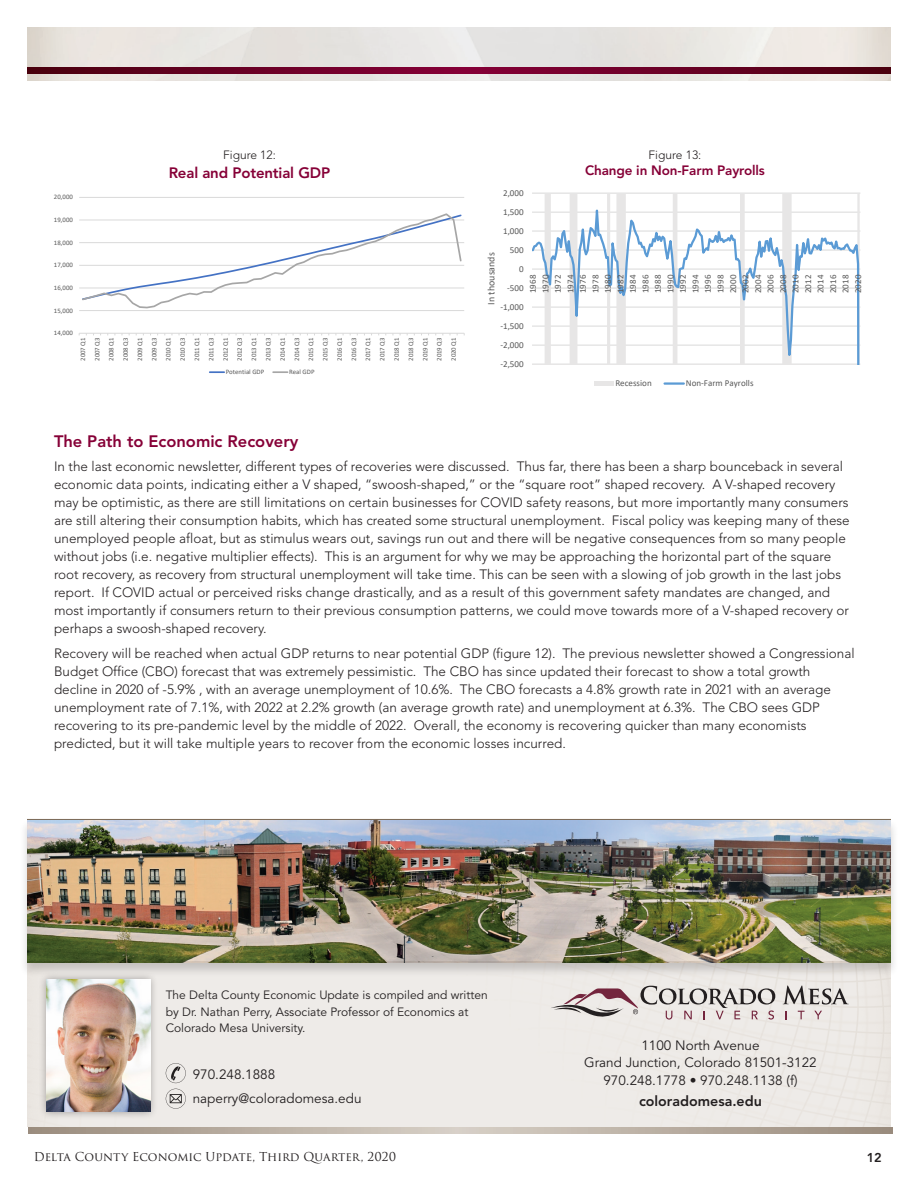
<style>
.page{position:relative;width:918px;height:1188px;background:#fff}
.page>*{position:absolute;margin:0;border:0;box-sizing:border-box;transform-origin:0 0}
.t1{font:800 16.5px "Avenir";color:#860037}
.t2{font:800 15px "Avenir";letter-spacing:-.01em;color:#860037}
.t3{font:800 14.25px "Avenir";color:#231f20}
.t4{font:300 13.5px/18px "Avenir";color:#231f20}
.t5{font:13.5px "Avenir";color:#231f20}
.t6{font:800 13.5px "Avenir";letter-spacing:-.01em;color:#860037}
.t7{font:800 12.75px "Avenir";color:#231f20}
.t8{font:12px/16.5px "Avenir";color:#231f20}
.t9{font:12px "Trajan Pro 3";color:#231f20}
.t10{font:300 12px "Avenir";color:#231f20}
.t11{font:10.05px "Calibri";letter-spacing:.005em;color:#595959}
.t12{font:9px/12.5px "Calibri";color:#595959;text-align:justify}
.t13{font:6.75px/14.2px "Calibri";color:#595959;text-align:justify}
</style>
<div class="page">
<img style="left:27px;top:27px;width:864px;height:54px">
<svg style="left:27px;top:68px;width:864px;height:6px;background:#680023"></svg>
<svg style="left:28px;top:1128px;width:864px;height:6px;background:#b8ada1"></svg>
<div style="left:27px;top:978px;width:864px;height:149px;background:#eeebe8"></div>
<svg style="left:798px;top:1011px;width:7px;height:8px"></svg>
<svg style="left:814px;top:1011px;width:8px;height:8px"></svg>
<svg style="left:783px;top:986px;width:66px;height:19px"></svg>
<svg style="left:551px;top:986px;width:224px;height:38px;background:#cdc5c4"></svg>
<svg style="left:166px;top:1063px;width:20px;height:20px"></svg>
<svg style="left:166px;top:1089px;width:20px;height:20px"></svg>
<div style="left:38px;top:971px;width:121px;height:149px;background:#231f20;opacity:.4"></div>
<img style="left:46px;top:980px;width:104px;height:131px">
<div style="left:19px;top:818px;width:880px;height:160px;background:#231f20;opacity:.2"></div>
<img style="left:27px;top:820px;width:864px;height:143px">
<hr style="left:27px;top:819px;width:864px;height:1px;background:#7c6954">
<svg style="left:532px;top:193px;width:329px;height:172px"></svg>
<div style="left:594px;top:381px;width:19px;height:5px;background:#e7e6e6"></div>
<hr style="left:665px;top:382px;width:19px;height:3px;background:#5b9bd5">
<hr style="left:79px;top:310px;width:385px;height:1px;background:#d9d9d9">
<hr style="left:79px;top:288px;width:385px;height:1px;background:#d9d9d9">
<hr style="left:79px;top:265px;width:385px;height:1px;background:#d9d9d9">
<hr style="left:79px;top:242px;width:385px;height:1px;background:#d9d9d9">
<hr style="left:79px;top:220px;width:385px;height:1px;background:#d9d9d9">
<hr style="left:79px;top:197px;width:385px;height:1px;background:#d9d9d9">
<hr style="left:79px;top:333px;width:385px;height:1px;background:#d9d9d9">
<svg style="left:81px;top:213px;width:382px;height:96px"></svg>
<svg style="left:210px;top:371px;width:14px;height:2px"></svg>
<svg style="left:273px;top:371px;width:15px;height:2px"></svg>
<p class="t13" style="left:54px;top:190px;width:20px">20,000</p>
<p class="t13" style="left:54px;top:212px;width:20px">19,000</p>
<p class="t13" style="left:54px;top:235px;width:20px">18,000</p>
<p class="t13" style="left:54px;top:258px;width:20px">17,000</p>
<p class="t13" style="left:54px;top:280px;width:20px">16,000</p>
<p class="t13" style="left:54px;top:303px;width:20px">15,000</p>
<p class="t13" style="left:54px;top:326px;width:20px">14,000</p>
<p class="t10" style="left:223px;top:148px;width:54px">Figure 12:</p>
<p class="t2" style="left:169px;top:164px;width:163px">Real and Potential GDP</p>
<p class="t13" style="left:76px;top:361px;width:25px;rotate:-90deg">2007 Q1<br>2007 Q3<br>2008 Q1<br>2008 Q3<br>2009 Q1<br>2009 Q3<br>2010 Q1<br>2010 Q3<br>2011 Q1<br>2011 Q3<br>2012 Q1<br>2012 Q3<br>2013 Q1<br>2013 Q3<br>2014 Q1<br>2014 Q3<br>2015 Q1<br>2015 Q3<br>2016 Q1<br>2016 Q3<br>2017 Q1<br>2017 Q3<br>2018 Q1<br>2018 Q3<br>2019 Q1<br>2019 Q3<br>2020 Q1</p>
<p class="t13" style="left:226px;top:365px;width:40px">Potential GDP</p>
<p class="t13" style="left:289px;top:365px;width:27px">Real GDP</p>
<p class="t12" style="left:503px;top:186px;width:22px">2,000</p>
<p class="t12" style="left:503px;top:205px;width:22px">1,500</p>
<p class="t12" style="left:503px;top:224px;width:22px">1,000</p>
<p class="t10" style="left:649px;top:148px;width:54px">Figure 13:</p>
<p class="t6" style="left:585px;top:163px;width:181px">Change in Non-Farm Payrolls</p>
<p class="t12" style="left:510px;top:243px;width:15px">500</p>
<p class="t11" style="left:484px;top:305px;width:54px;rotate:-90deg">In thousands</p>
<p class="t12" style="left:519px;top:262px;width:6px">0</p>
<p class="t12" style="left:526px;top:293px;width:20px;rotate:-90deg">1968<br>1970<br>1972<br>1974<br>1976<br>1978<br>1980<br>1982<br>1984<br>1986<br>1988<br>1990<br>1992<br>1994<br>1996<br>1998<br>2000<br>2002<br>2004<br>2006<br>2008<br>2010<br>2012<br>2014<br>2016<br>2018<br>2020</p>
<p class="t12" style="left:507px;top:281px;width:18px">-500</p>
<p class="t12" style="left:500px;top:300px;width:25px">-1,000</p>
<p class="t12" style="left:500px;top:319px;width:25px">-1,500</p>
<p class="t12" style="left:500px;top:338px;width:25px">-2,000</p>
<p class="t12" style="left:500px;top:357px;width:25px">-2,500</p>
<p class="t12" style="left:615px;top:377px;width:38px">Recession</p>
<p class="t12" style="left:686px;top:377px;width:69px">Non-Farm Payrolls</p>
<p class="t1" style="left:54px;top:431px;width:246px">The Path to Economic Recovery</p>
<p class="t4" style="left:54px;top:458px;width:797px">In the last economic newsletter, different types of recoveries were discussed. Thus far, there has been a sharp bounceback in several economic data points, indicating either a V shaped, “swoosh-shaped,” or the “square root” shaped recovery. A V-shaped recovery may be optimistic, as there are still limitations on certain businesses for COVID safety reasons, but more importantly many consumers are still altering their consumption habits, which has created some structural unemployment. Fiscal policy was keeping many of these unemployed people afloat, but as stimulus wears out, savings run out and there will be negative consequences from so many people without jobs (i.e. negative multiplier effects). This is an argument for why we may be approaching the horizontal part of the square root recovery, as recovery from structural unemployment will take time. This can be seen with a slowing of job growth in the last jobs report. If COVID actual or perceived risks change drastically, and as a result of this government safety mandates are changed, and most importantly if consumers return to their previous consumption patterns, we could move towards more of a V-shaped recovery or perhaps a swoosh-shaped recovery.</p>
<p class="t4" style="left:54px;top:644px;width:802px">Recovery will be reached when actual GDP returns to near potential GDP (figure 12). The previous newsletter showed a Congressional Budget Office (CBO) forecast that was extremely pessimistic. The CBO has since updated their forecast to show a total growth decline in 2020 of -5.9% , with an average unemployment of 10.6%. The CBO forecasts a 4.8% growth rate in 2021 with an average unemployment rate of 7.1%, with 2022 at 2.2% growth (an average growth rate) and unemployment at 6.3%. The CBO sees GDP recovering to its pre-pandemic level by the middle of 2022. Overall, the economy is recovering quicker than many economists predicted, but it will take multiple years to recover from the economic losses incurred.</p>
<p class="t8" style="left:166px;top:987px;width:324px">The Delta County Economic Update is compiled and written by Dr. Nathan Perry, Associate Professor of Economics at<br>Colorado Mesa University.</p>
<p class="t5" style="left:193px;top:1067px;width:84px">970.248.1888</p>
<p class="t5" style="left:193px;top:1091px;width:170px">naperry@coloradomesa.edu</p>
<p class="t5" style="left:641px;top:1038px;width:120px">1100 North Avenue</p>
<p class="t5" style="left:584px;top:1054px;width:234px">Grand Junction, Colorado 81501-3122</p>
<p class="t5" style="left:603px;top:1072px;width:196px">970.248.1778 • 970.248.1138 (f)</p>
<p class="t3" style="left:639px;top:1092px;width:124px">coloradomesa.edu</p>
<p class="t9" style="left:34px;top:1148px;width:364px">Delta County Economic Update, Third Quarter, 2020</p>
<p class="t7" style="left:867px;top:1150px;width:17px">12</p>
</div>
